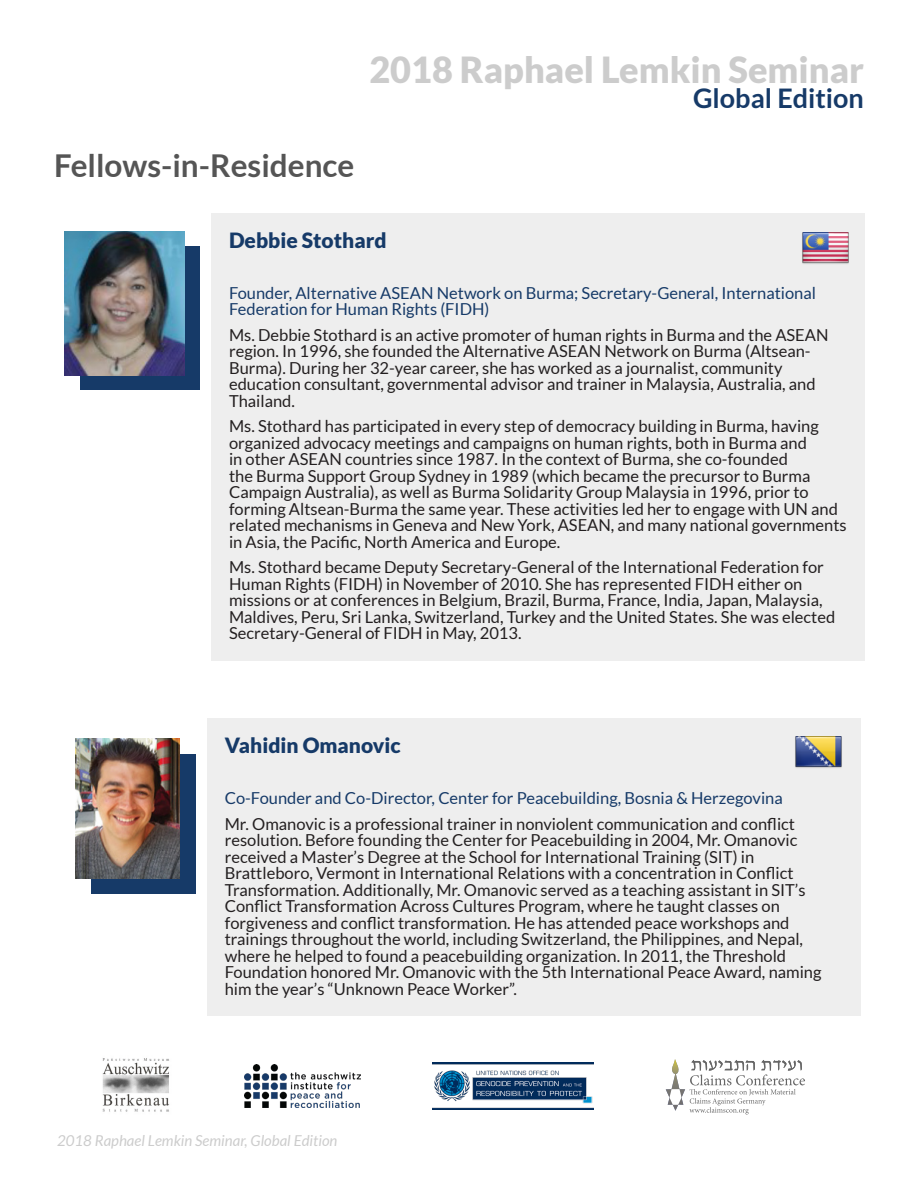
<style>
.page{position:relative;width:918px;height:1188px;background:#fff}
.page>*{position:absolute;margin:0;border:0;box-sizing:border-box;transform-origin:0 0}
.t1{font:900 36px "Lato";color:#ccc}
.t2{font:700 31.5px "Lato";color:#555}
.t3{font:700 27px "Lato";color:#163a68}
.Participant_Bio{font:900 21px "Lato";color:#163a68}
.Participant_Bio-2{font:16.5px/16.5px "Lato";color:#231f20}
.Participant_Bio-3{font:16.5px/16.5px "Lato";color:#163a68}
.t4{font:italic 15px "Lato";color:#ccc}
</style>
<div class="page">
<svg style="left:666px;top:1059px;width:139px;height:56px"></svg>
<img style="left:102px;top:1058px;width:67px;height:54px">
<img style="left:244px;top:1064px;width:116px;height:43px">
<img style="left:432px;top:1062px;width:162px;height:48px">
<div style="left:80px;top:246px;width:119px;height:144px;background:#163a68"></div>
<div style="left:211px;top:213px;width:654px;height:57px;background:#eee"></div>
<div style="left:211px;top:267px;width:654px;height:69px;background:#eee"></div>
<div style="left:211px;top:309px;width:654px;height:119px;background:#eee"></div>
<div style="left:211px;top:401px;width:654px;height:168px;background:#eee"></div>
<div style="left:211px;top:542px;width:654px;height:118px;background:#eee"></div>
<img style="left:64px;top:231px;width:121px;height:144px">
<img style="left:802px;top:232px;width:47px;height:32px">
<div style="left:91px;top:754px;width:105px;height:139px;background:#163a68"></div>
<div style="left:207px;top:718px;width:653px;height:57px;background:#eee"></div>
<div style="left:207px;top:773px;width:653px;height:52px;background:#eee"></div>
<div style="left:207px;top:798px;width:653px;height:218px;background:#eee"></div>
<img style="left:76px;top:738px;width:104px;height:141px">
<img style="left:795px;top:736px;width:47px;height:32px">
<h1 class="t1" style="left:369px;top:49px;width:496px">2018 Raphael Lemkin Seminar</h1>
<h3 class="t3" style="left:693px;top:83px;width:172px">Global Edition</h3>
<p class="t2" style="left:54px;top:147px;width:302px">Fellows-in-Residence</p>
<p class="Participant_Bio" style="left:229px;top:228px;width:159px">Debbie Stothard</p>
<p class="Participant_Bio-3" style="left:229px;top:284px;width:589px">Founder, Alternative ASEAN Network on Burma; Secretary-General, International<br>Federation for Human Rights (FIDH)</p>
<p class="Participant_Bio-2" style="left:229px;top:326px;width:601px">Ms. Debbie Stothard is an active promoter of human rights in Burma and the ASEAN region. In 1996, she founded the Alternative ASEAN Network on Burma (Altsean-Burma). During her 32-year career, she has worked as a journalist, community education consultant, governmental advisor and trainer in Malaysia, Australia, and Thailand.</p>
<p class="Participant_Bio-2" style="left:229px;top:418px;width:619px">Ms. Stothard has participated in every step of democracy building in Burma, having organized advocacy meetings and campaigns on human rights, both in Burma and<br>in other ASEAN countries since 1987. In the context of Burma, she co-founded<br>the Burma Support Group Sydney in 1989 (which became the precursor to Burma Campaign Australia), as well as Burma Solidarity Group Malaysia in 1996, prior to forming Altsean-Burma the same year. These activities led her to engage with UN and related mechanisms in Geneva and New York, ASEAN, and many national governments in Asia, the Pacific, North America and Europe.</p>
<p class="Participant_Bio-2" style="left:229px;top:559px;width:608px">Ms. Stothard became Deputy Secretary-General of the International Federation for Human Rights (FIDH) in November of 2010. She has represented FIDH either on missions or at conferences in Belgium, Brazil, Burma, France, India, Japan, Malaysia, Maldives, Peru, Sri Lanka, Switzerland, Turkey and the United States. She was elected Secretary-General of FIDH in May, 2013.</p>
<p class="Participant_Bio" style="left:225px;top:733px;width:177px">Vahidin Omanovic</p>
<p class="Participant_Bio-3" style="left:225px;top:790px;width:560px">Co-Founder and Co-Director, Center for Peacebuilding, Bosnia &amp; Herzegovina</p>
<p class="Participant_Bio-2" style="left:225px;top:815px;width:598px">Mr. Omanovic is a professional trainer in nonviolent communication and conflict resolution. Before founding the Center for Peacebuilding in 2004, Mr. Omanovic received a Master’s Degree at the School for International Training (SIT) in Brattleboro, Vermont in International Relations with a concentration in Conflict Transformation. Additionally, Mr. Omanovic served as a teaching assistant in SIT’s Conflict Transformation Across Cultures Program, where he taught classes on forgiveness and conflict transformation. He has attended peace workshops and trainings throughout the world, including Switzerland, the Philippines, and Nepal, where he helped to found a peacebuilding organization. In 2011, the Threshold Foundation honored Mr. Omanovic with the 5th International Peace Award, naming him the year’s “Unknown Peace Worker”.</p>
<p class="t4" style="left:57px;top:1132px;width:282px">2018 Raphael Lemkin Seminar, Global Edition</p>
</div>
